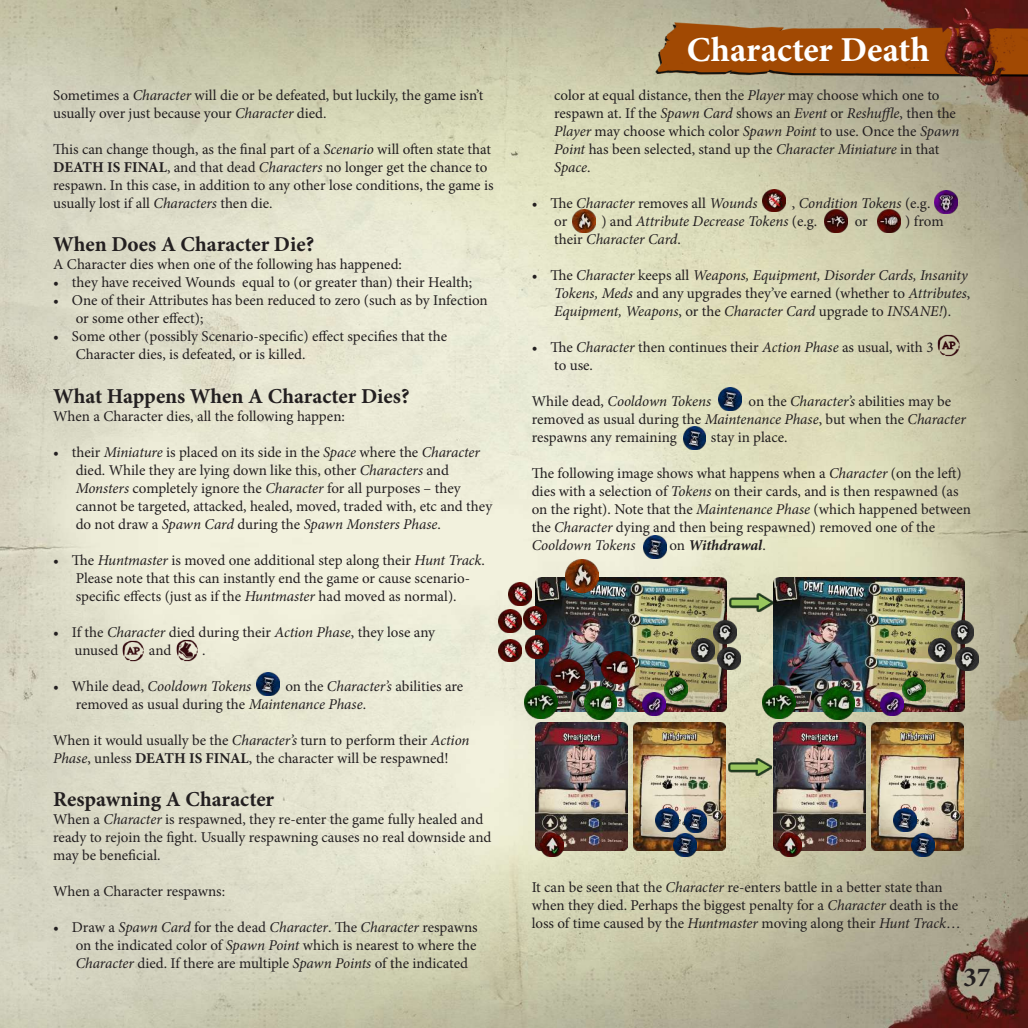
<style>
.page{position:relative;width:1028px;height:1028px;background:#fff}
.page>*{position:absolute;margin:0;border:0;box-sizing:border-box;transform-origin:0 0}
.t1{font:700 35px "Minion Pro";color:#fff}
.t2{font:700 27.5px "Minion Pro";color:#231f20}
.t3{font:700 21.25px "Minion Pro";color:#231f20}
.t4{font:15px/18px "Minion Pro";color:#231f20}
.t5{font:italic 15px/18px "Minion Pro";letter-spacing:-.005em;color:#231f20}
.t6{font:italic 700 15px "Minion Pro";letter-spacing:-.01em;color:#231f20}
.s1{font-style:italic}
.s2{font-weight:700}
.s3{font-style:normal}
.s4{font-weight:400;font-style:normal}
</style>
<div class="page">
<img style="left:0;top:0;width:1028px;height:1028px">
<img style="left:655px;top:23px;width:373px;height:53px">
<img style="left:944px;top:0;width:80px;height:86px">
<img style="left:643px;top:535px;width:23px;height:23px">
<img style="left:683px;top:427px;width:23px;height:23px">
<img style="left:718px;top:388px;width:23px;height:23px">
<img style="left:935px;top:334px;width:26px;height:24px">
<img style="left:762px;top:189px;width:23px;height:23px">
<img style="left:573px;top:209px;width:22px;height:23px">
<img style="left:934px;top:190px;width:23px;height:23px">
<img style="left:825px;top:210px;width:22px;height:23px">
<img style="left:877px;top:210px;width:23px;height:23px">
<img style="left:174px;top:638px;width:26px;height:24px">
<img style="left:120px;top:639px;width:26px;height:24px">
<img style="left:257px;top:672px;width:23px;height:23px">
<img style="left:535px;top:578px;width:191px;height:133px">
<img style="left:536px;top:722px;width:91px;height:128px">
<img style="left:634px;top:722px;width:91px;height:128px">
<img style="left:655px;top:808px;width:23px;height:23px">
<img style="left:673px;top:833px;width:23px;height:23px">
<img style="left:684px;top:809px;width:23px;height:23px">
<img style="left:540px;top:833px;width:23px;height:23px">
<img style="left:713px;top:620px;width:23px;height:23px">
<img style="left:717px;top:647px;width:23px;height:23px">
<img style="left:691px;top:638px;width:23px;height:23px">
<img style="left:664px;top:677px;width:23px;height:23px">
<img style="left:642px;top:692px;width:23px;height:23px">
<img style="left:508px;top:582px;width:23px;height:23px">
<img style="left:523px;top:606px;width:23px;height:23px">
<img style="left:499px;top:610px;width:22px;height:22px">
<img style="left:525px;top:635px;width:23px;height:23px">
<img style="left:499px;top:639px;width:22px;height:23px">
<img style="left:565px;top:559px;width:33px;height:33px">
<img style="left:525px;top:685px;width:32px;height:33px">
<img style="left:551px;top:659px;width:33px;height:32px">
<img style="left:584px;top:686px;width:33px;height:33px">
<img style="left:602px;top:651px;width:32px;height:32px">
<img style="left:773px;top:578px;width:191px;height:133px">
<img style="left:773px;top:722px;width:92px;height:128px">
<img style="left:871px;top:722px;width:92px;height:128px">
<img style="left:893px;top:808px;width:23px;height:23px">
<img style="left:911px;top:833px;width:23px;height:23px">
<img style="left:778px;top:833px;width:23px;height:23px">
<img style="left:951px;top:620px;width:22px;height:23px">
<img style="left:955px;top:647px;width:23px;height:23px">
<img style="left:928px;top:638px;width:23px;height:23px">
<img style="left:902px;top:677px;width:23px;height:23px">
<img style="left:880px;top:692px;width:23px;height:23px">
<img style="left:762px;top:685px;width:33px;height:33px">
<img style="left:822px;top:686px;width:32px;height:33px">
<img style="left:729px;top:593px;width:43px;height:18px">
<img style="left:728px;top:758px;width:43px;height:17px">
<p class="t4" style="left:53px;top:86px;width:432px">Sometimes a <span class="s1">Character</span> will die or be defeated, but luckily, the game isn’t usually over just because your <span class="s1">Character</span> died.</p>
<p class="t4" style="left:53px;top:140px;width:442px">This can change though, as the final part of a <span class="s1">Scenario</span> will often state that <span class="s2">DEATH IS FINAL</span>, and that dead <span class="s1">Characters</span> no longer get the chance to respawn. In this case, in addition to any other lose conditions, the game is usually lost if all <span class="s1">Characters</span> then die.</p>
<h3 class="t3" style="left:53px;top:229px;width:262px">When Does A Character Die?</h3>
<p class="t4" style="left:53px;top:255px;width:350px">A Character dies when one of the following has happened:</p>
<p class="t4" style="left:53px;top:273px;width:420px">• they have received Wounds equal to (or greater than) their Health;</p>
<p class="t4" style="left:76px;top:291px;width:414px;text-indent:-22px">• One of their Attributes has been reduced to zero (such as by Infection or some other effect);</p>
<p class="t4" style="left:76px;top:327px;width:373px;text-indent:-22px">• Some other (possibly Scenario-specific) effect specifies that the<br>Character dies, is defeated, or is killed.</p>
<h3 class="t3" style="left:53px;top:381px;width:358px">What Happens When A Character Dies?</h3>
<p class="t4" style="left:53px;top:407px;width:293px">When a Character dies, all the following happen:</p>
<p class="t4" style="left:76px;top:443px;width:418px;text-indent:-22px">• their <span class="s1">Miniature</span> is placed on its side in the <span class="s1">Space</span> where the <span class="s1">Character </span>died. While they are lying down like this, other <span class="s1">Characters</span> and <span class="s1">Monsters</span> completely ignore the <span class="s1">Character</span> for all purposes – they cannot be targeted, attacked, healed, moved, traded with, etc and they do not draw a <span class="s1">Spawn Card</span> during the <span class="s1">Spawn Monsters Phase</span>.</p>
<p class="t4" style="left:76px;top:551px;width:409px;text-indent:-22px">• The <span class="s1">Huntmaster</span> is moved one additional step along their <span class="s1">Hunt Track</span>.<br>Please note that this can instantly end the game or cause scenario&shy;specific effects (just as if the <span class="s1">Huntmaster</span> had moved as normal).</p>
<p class="t4" style="left:74px;top:623px;width:362px;text-indent:-21px">• If the <span class="s1">Character</span> died during their <span class="s1">Action Phase</span>, they lose any unused</p>
<p class="t4" style="left:149px;top:641px;width:24px">and</p>
<p class="t4" style="left:202px;top:641px;width:3px">.</p>
<p class="t5" style="left:53px;top:677px;width:200px"><span class="s3">• While dead,</span> Cooldown Tokens</p>
<p class="t4" style="left:76px;top:677px;width:389px;text-indent:210px">on the <span class="s1">Character’s</span> abilities are removed as usual during the <span class="s1">Maintenance Phase</span>.</p>
<p class="t4" style="left:53px;top:731px;width:418px">When it would usually be the <span class="s1">Character’s</span> turn to perform their <span class="s1">Action<br>Phase</span>, unless <span class="s2">DEATH IS FINAL</span>, the character will be respawned!</p>
<h3 class="t3" style="left:53px;top:784px;width:222px">Respawning A Character</h3>
<p class="t4" style="left:53px;top:810px;width:440px">When a <span class="s1">Character</span> is respawned, they re-enter the game fully healed and ready to rejoin the fight. Usually respawning causes no real downside and may be beneficial.</p>
<p class="t4" style="left:53px;top:882px;width:173px">When a Character respawns:</p>
<p class="t4" style="left:76px;top:918px;width:403px;text-align:justify;text-indent:-22px">• Draw a <span class="s1">Spawn Card</span> for the dead <span class="s1">Character</span>. The <span class="s1">Character</span> respawns on the indicated color of <span class="s1">Spawn Point</span> which is nearest to where the <span class="s1">Character</span> died. If there are multiple <span class="s1">Spawn Points</span> of the indicated</p>
<h1 class="t1" style="left:687px;top:25px;width:244px">Character Death</h1>
<p class="t4" style="left:554px;top:86px;width:406px">color at equal distance, then the <span class="s1">Player</span> may choose which one to respawn at. If the <span class="s1">Spawn Card</span> shows an <span class="s1">Event</span> or <span class="s1">Reshuffle</span>, then the <span class="s1">Player</span> may choose which color <span class="s1">Spawn Point</span> to use. Once the <span class="s1">Spawn Point</span> has been selected, stand up the <span class="s1">Character Miniature</span> in that <span class="s1">Space</span>.</p>
<p class="t5" style="left:531px;top:194px;width:227px"><span class="s3">• The</span> Character <span class="s3">removes all</span> Wounds</p>
<p class="t5" style="left:792px;top:194px;width:138px"><span class="s3">,</span> Condition Tokens <span class="s3">(e.g.</span></p>
<p class="t4" style="left:554px;top:212px;width:15px">or</p>
<p class="t5" style="left:601px;top:212px;width:216px"><span class="s3">) and</span> Attribute Decrease Tokens <span class="s3">(e.g.</span></p>
<p class="t4" style="left:854px;top:212px;width:15px">or</p>
<p class="t4" style="left:905px;top:212px;width:40px">) from</p>
<p class="t5" style="left:554px;top:230px;width:126px"><span class="s3">their</span> Character Card<span class="s3">.</span></p>
<p class="t5" style="left:554px;top:266px;width:417px;text-indent:-22px"><span class="s3">• The</span> Character <span class="s3">keeps all</span> Weapons, Equipment, Disorder Cards, Insanity<br>Tokens, Meds <span class="s3">and any upgrades they’ve earned (whether to</span> Attributes<span class="s3">,<br></span>Equipment, Weapons<span class="s3">, or the</span> Character Card <span class="s3">upgrade to</span> INSANE!<span class="s3">).</span></p>
<p class="t4" style="left:554px;top:338px;width:381px;text-indent:-22px">• The <span class="s1">Character</span> then continues their <span class="s1">Action Phase</span> as usual, with 3 to use.</p>
<p class="t5" style="left:531px;top:392px;width:181px"><span class="s3">While dead,</span> Cooldown Tokens</p>
<p class="t4" style="left:531px;top:392px;width:436px;text-indent:217px">on the <span class="s1">Character’s</span> abilities may be removed as usual during the <span class="s1">Maintenance Phase</span>, but when the <span class="s1">Character </span>respawns any remaining</p>
<p class="t4" style="left:711px;top:428px;width:76px">stay in place.</p>
<p class="t4" style="left:531px;top:464px;width:441px">The following image shows what happens when a <span class="s1">Character</span> (on the left) dies with a selection of <span class="s1">Tokens</span> on their cards, and is then respawned (as on the right). Note that the <span class="s1">Maintenance Phase</span> (which happened between the <span class="s1">Character</span> dying and then being respawned) removed one of the <span class="s1">Cooldown Tokens</span></p>
<p class="t6" style="left:669px;top:534px;width:96px"><span class="s4">on</span> Withdrawal<span class="s4">.</span></p>
<p class="t4" style="left:531px;top:878px;width:430px">It can be seen that the <span class="s1">Character</span> re-enters battle in a better state than when they died. Perhaps the biggest penalty for a <span class="s1">Character</span> death is the loss of time caused by the <span class="s1">Huntmaster</span> moving along their <span class="s1">Hunt Track</span>…</p>
<h2 class="t2" style="left:963px;top:957px;width:29px">37</h2>
</div>
